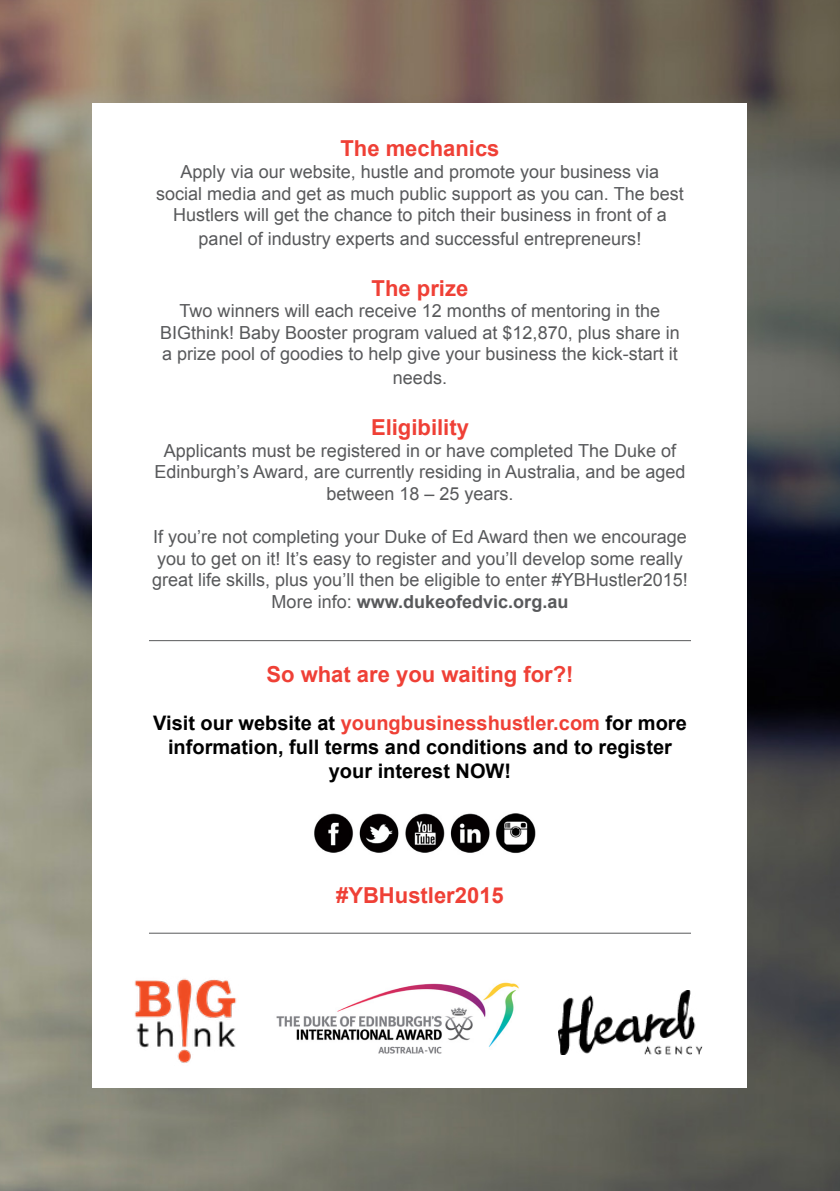
<style>
.page{position:relative;width:840px;height:1191px;background:#fff}
.page>*{position:absolute;margin:0;border:0;box-sizing:border-box;transform-origin:0 0}
.t1{font:700 22px "Arial";color:#ef4036}
.t2{font:700 20px/24px "Arial";color:#000;text-align:center}
.t3{font:18px/21.6px "Arial";color:#58595b;text-align:center}
.s1{font-weight:700}
.s2{color:#ef4036}
</style>
<div class="page">
<img style="left:0;top:0;width:839px;height:1191px">
<div style="left:93px;top:103px;width:653px;height:984px;background:#fff"></div>
<img style="left:276px;top:982px;width:243px;height:72px">
<img style="left:134px;top:978px;width:103px;height:85px">
<img style="left:558px;top:990px;width:144px;height:64px">
<hr style="left:149px;top:933px;width:541px;height:1px;background:#58595b">
<img style="left:314px;top:813px;width:222px;height:40px">
<hr style="left:149px;top:640px;width:541px;height:1px;background:#58595b">
<p class="t1" style="left:340px;top:134px;width:160px">The mechanics</p>
<p class="t3" style="left:156px;top:161px;width:528px">Apply via our website, hustle and promote your business via social media and get as much public support as you can. The best<br>Hustlers will get the chance to pitch their business in front of a</p>
<p class="t3" style="left:198px;top:228px;width:444px">panel of industry experts and successful entrepreneurs!</p>
<p class="t1" style="left:371px;top:273px;width:98px">The prize</p>
<p class="t3" style="left:160px;top:300px;width:521px">Two winners will each receive 12 months of mentoring in the<br>BIGthink! Baby Booster program valued at $12,870, plus share in a prize pool of goodies to help give your business the kick-start it</p>
<p class="t3" style="left:393px;top:367px;width:56px">needs.</p>
<p class="t1" style="left:371px;top:412px;width:99px">Eligibility</p>
<p class="t3" style="left:154px;top:439px;width:532px">Applicants must be registered in or have completed The Duke of<br>Edinburgh’s Award, are currently residing in Australia, and be aged between 18 – 25 years.</p>
<p class="t3" style="left:152px;top:526px;width:537px">If you’re not completing your Duke of Ed Award then we encourage you to get on it! It’s easy to register and you’ll develop some really great life skills, plus you’ll then be eligible to enter #YBHustler2015!<br>More info: <span class="s1">www.dukeofedvic.org.au</span></p>
<p class="t1" style="left:266px;top:660px;width:308px">So what are you waiting for?!</p>
<p class="t2" style="left:153px;top:712px;width:535px">Visit our website at <span class="s2">youngbusinesshustler.com</span> for more information, full terms and conditions and to register your interest NOW!</p>
<p class="t1" style="left:336px;top:880px;width:169px">#YBHustler2015</p>
</div>
